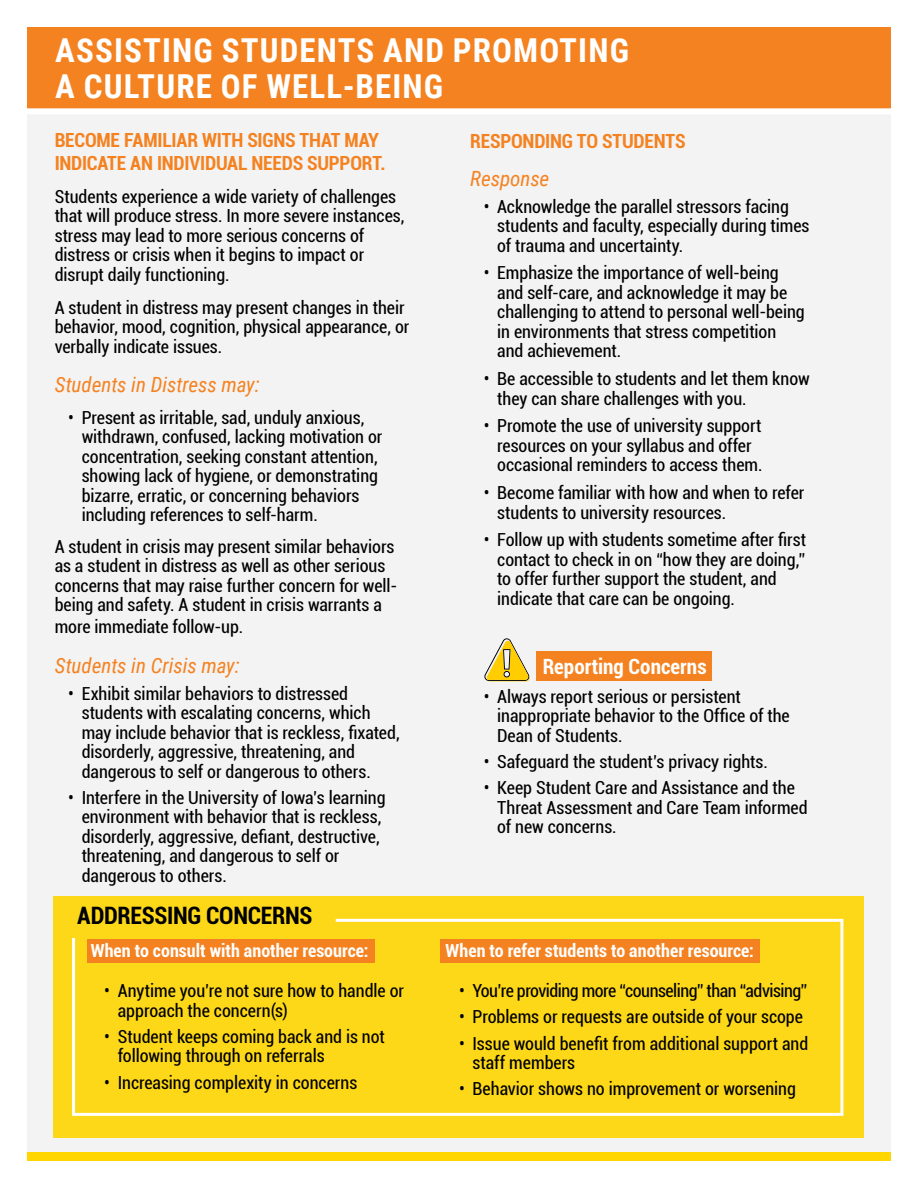
<style>
.page{position:relative;width:918px;height:1188px;background:#fff}
.page>*{position:absolute;margin:0;border:0;box-sizing:border-box;transform-origin:0 0}
.t1{font:700 33px/36px "Roboto Condensed";letter-spacing:.035em;color:#fff}
.t2{font:700 condensed 24px "Roboto";letter-spacing:-.01em;color:#000}
.Sub_Sub_Head{font:italic 21px "Roboto Condensed";letter-spacing:-.005em;color:#f58220}
.Sub_Sub_Head-2{font:700 condensed 21px "Roboto";letter-spacing:.005em;color:#fff}
.t3{font:700 condensed 19.5px/23.4px "Roboto";letter-spacing:-.01em;color:#f58220}
.t4{font:condensed 18px/19.5px "Roboto";color:#000}
.t5{font:700 condensed 18px "Roboto";color:#fff}
.t6{font:condensed 18px "Roboto";letter-spacing:-.025em;color:#000}
</style>
<div class="page">
<div style="left:27px;top:32px;width:864px;height:1129px;background:#f3f3f4"></div>
<div style="left:28px;top:27px;width:863px;height:84px;background:#f58220"></div>
<div style="left:53px;top:896px;width:811px;height:241px;background:#fdd818"></div>
<svg style="left:72px;top:918px;width:772px;height:198px"></svg>
<div style="left:88px;top:940px;width:287px;height:23px;background:#f58220"></div>
<div style="left:440px;top:940px;width:319px;height:23px;background:#f58220"></div>
<div style="left:537px;top:651px;width:175px;height:30px;background:#f58220"></div>
<svg style="left:484px;top:638px;width:46px;height:43px"></svg>
<div style="left:0;top:108px;width:918px;height:6px;background:#fff"></div>
<div style="left:27px;top:1152px;width:864px;height:9px;background:#ffd600"></div>
<p class="t1" style="left:55px;top:31px;width:575px">ASSISTING STUDENTS AND PROMOTING<br>A CULTURE OF WELL-BEING</p>
<p class="t3" style="left:55px;top:127px;width:333px">BECOME FAMILIAR WITH SIGNS THAT MAY<br>INDICATE AN INDIVIDUAL NEEDS SUPPORT.</p>
<p class="t4" style="left:55px;top:186px;width:351px">Students experience a wide variety of challenges that will produce stress. In more severe instances, stress may lead to more serious concerns of distress or crisis when it begins to impact or disrupt daily functioning.</p>
<p class="t4" style="left:55px;top:297px;width:356px">A student in distress may present changes in their behavior, mood, cognition, physical appearance, or verbally indicate issues.</p>
<p class="Sub_Sub_Head" style="left:55px;top:369px;width:207px">Students in Distress may:</p>
<p class="t4" style="left:82px;top:407px;width:302px;text-indent:-14px">• Present as irritable, sad, unduly anxious, withdrawn, confused, lacking motivation or concentration, seeking constant attention, showing lack of hygiene, or demonstrating bizarre, erratic, or concerning behaviors including references to self-harm.</p>
<p class="t4" style="left:55px;top:536px;width:344px">A student in crisis may present similar behaviors as a student in distress as well as other serious concerns that may raise further concern for well&shy;being and safety. A student in crisis warrants a</p>
<p class="t4" style="left:55px;top:616px;width:190px">more immediate follow-up.</p>
<p class="Sub_Sub_Head" style="left:55px;top:651px;width:187px">Students in Crisis may:</p>
<p class="t4" style="left:82px;top:683px;width:320px;text-indent:-14px">• Exhibit similar behaviors to distressed students with escalating concerns, which may include behavior that is reckless, fixated, disorderly, aggressive, threatening, and dangerous to self or dangerous to others.</p>
<p class="t4" style="left:82px;top:787px;width:305px;text-indent:-14px">• Interfere in the University of Iowa’s learning environment with behavior that is reckless, disorderly, aggressive, defiant, destructive, threatening, and dangerous to self or dangerous to others.</p>
<p class="t2" style="left:77px;top:899px;width:237px">ADDRESSING CONCERNS</p>
<p class="t5" style="left:91px;top:938px;width:279px">When to consult with another resource:</p>
<p class="t4" style="left:118px;top:980px;width:288px;text-indent:-14px">• Anytime you’re not sure how to handle or approach the concern(s)</p>
<p class="t4" style="left:118px;top:1026px;width:269px;text-indent:-14px">• Student keeps coming back and is not following through on referrals</p>
<p class="t4" style="left:104px;top:1072px;width:255px">• Increasing complexity in concerns</p>
<p class="t3" style="left:470px;top:128px;width:217px">RESPONDING TO STUDENTS</p>
<p class="Sub_Sub_Head" style="left:470px;top:164px;width:80px">Response</p>
<p class="t4" style="left:497px;top:196px;width:314px;text-indent:-14px">• Acknowledge the parallel stressors facing students and faculty, especially during times of trauma and uncertainty.</p>
<p class="t4" style="left:497px;top:263px;width:309px;text-indent:-14px">• Emphasize the importance of well-being and self-care, and acknowledge it may be challenging to attend to personal well-being in environments that stress competition and achievement.</p>
<p class="t4" style="left:497px;top:368px;width:314px;text-indent:-14px">• Be accessible to students and let them know they can share challenges with you.</p>
<p class="t4" style="left:497px;top:416px;width:267px;text-indent:-14px">• Promote the use of university support resources on your syllabus and offer occasional reminders to access them.</p>
<p class="t4" style="left:497px;top:482px;width:309px;text-indent:-14px">• Become familiar with how and when to refer students to university resources.</p>
<p class="t4" style="left:497px;top:530px;width:310px;text-indent:-14px">• Follow up with students sometime after first contact to check in on “how they are doing,” to offer further support the student, and indicate that care can be ongoing.</p>
<p class="Sub_Sub_Head-2" style="left:543px;top:651px;width:165px">Reporting Concerns</p>
<p class="t4" style="left:497px;top:686px;width:294px;text-indent:-14px">• Always report serious or persistent inappropriate behavior to the Office of the<br>Dean of Students.</p>
<p class="t4" style="left:484px;top:751px;width:286px">• Safeguard the student’s privacy rights.</p>
<p class="t4" style="left:497px;top:778px;width:312px;text-indent:-14px">• Keep Student Care and Assistance and the<br>Threat Assessment and Care Team informed of new concerns.</p>
<p class="t5" style="left:446px;top:938px;width:310px">When to refer students to another resource:</p>
<p class="t6" style="left:459px;top:978px;width:350px">• You’re providing more “counseling” than “advising”</p>
<p class="t4" style="left:459px;top:1007px;width:346px">• Problems or requests are outside of your scope</p>
<p class="t4" style="left:473px;top:1033px;width:337px;text-indent:-14px">• Issue would benefit from additional support and staff members</p>
<p class="t4" style="left:459px;top:1079px;width:338px">• Behavior shows no improvement or worsening</p>
</div>
